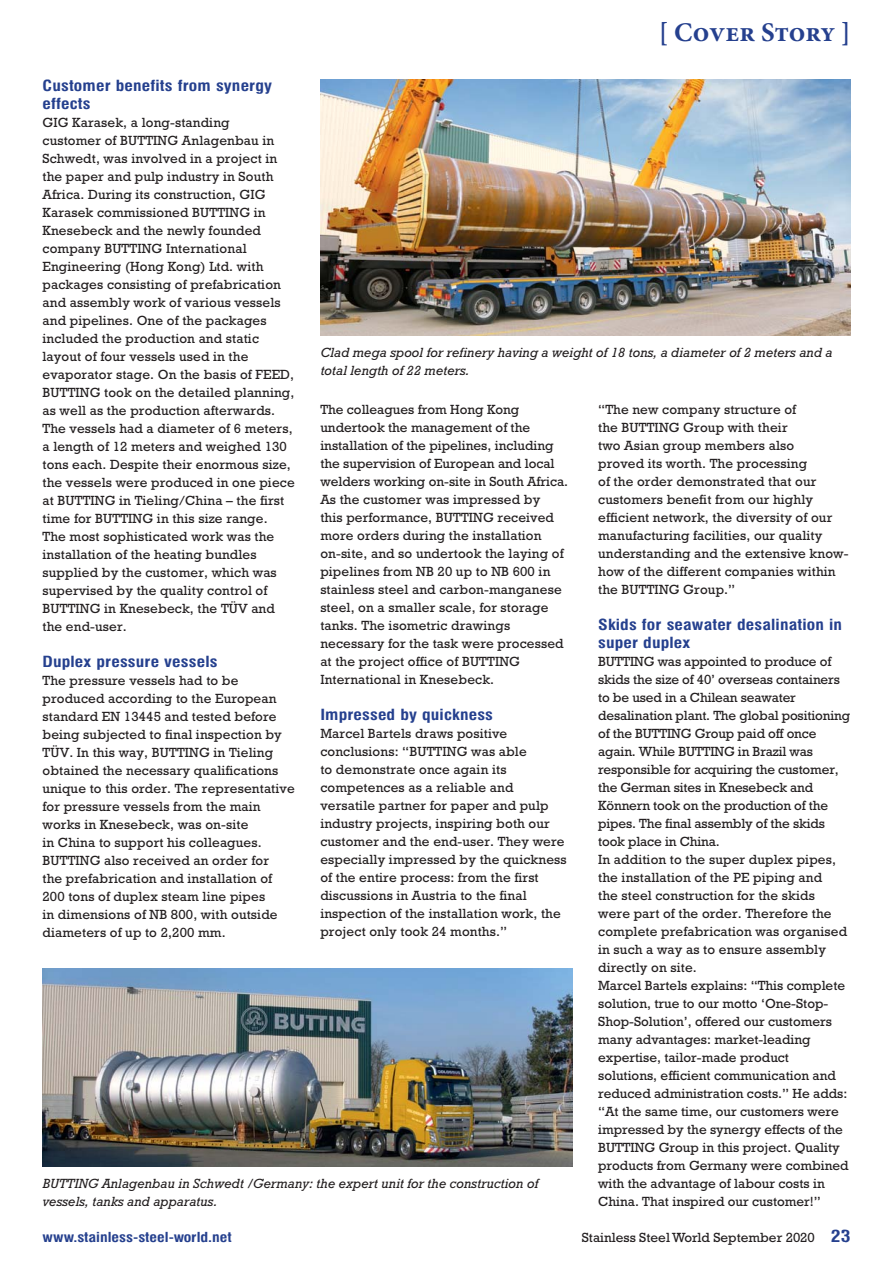
<style>
.page{position:relative;width:893px;height:1263px;background:#fff}
.page>*{position:absolute;margin:0;border:0;box-sizing:border-box;transform-origin:0 0}
.t1{font:700 27px "Minion Pro";color:#25408e}
.t2{font:700 15px/18px "Milford";letter-spacing:.01em;color:#25408e}
.t3{font:13.5px/18px "Rockwell";letter-spacing:.01em;color:#231f20}
.t4{font:italic 13.5px/18px "Rockwell";color:#231f20}
.t5{font:700 13.5px "Milford";color:#25408e}
.s1{font-family:"Milford";font-weight:700;font-size:16.5px;color:#25408e}
</style>
<div class="page">
<img style="left:320px;top:80px;width:530px;height:256px">
<img style="left:43px;top:968px;width:530px;height:199px">
<h1 class="t1" style="left:659px;top:22px;width:193px">[ Cover Story ]</h1>
<p class="t2" style="left:43px;top:78px;width:231px">Customer benefits from synergy effects</p>
<p class="t3" style="left:43px;top:115px;width:254px">GIG Karasek, a long-standing<br>customer of BUTTING Anlagenbau in Schwedt, was involved in a project in the paper and pulp industry in South Africa. During its construction, GIG Karasek commissioned BUTTING in Knesebeck and the newly founded company BUTTING International Engineering (Hong Kong) Ltd. with packages consisting of prefabrication and assembly work of various vessels and pipelines. One of the packages included the production and static layout of four vessels used in the evaporator stage. On the basis of FEED, BUTTING took on the detailed planning, as well as the production afterwards.<br>The vessels had a diameter of 6 meters, a length of 12 meters and weighed 130 tons each. Despite their enormous size, the vessels were produced in one piece at BUTTING in Tieling/China – the first time for BUTTING in this size range.<br>The most sophisticated work was the installation of the heating bundles supplied by the customer, which was supervised by the quality control of BUTTING in Knesebeck, the TÜV and the end-user.</p>
<p class="t2" style="left:43px;top:654px;width:177px">Duplex pressure vessels</p>
<p class="t3" style="left:43px;top:673px;width:254px">The pressure vessels had to be produced according to the European standard EN 13445 and tested before being subjected to final inspection by TÜV. In this way, BUTTING in Tieling obtained the necessary qualifications unique to this order. The representative for pressure vessels from the main works in Knesebeck, was on-site<br>in China to support his colleagues.<br>BUTTING also received an order for<br>the prefabrication and installation of 200 tons of duplex steam line pipes<br>in dimensions of NB 800, with outside diameters of up to 2,200 mm.</p>
<p class="t4" style="left:320px;top:345px;width:513px">Clad mega spool for refinery having a weight of 18 tons, a diameter of 2 meters and a total length of 22 meters.</p>
<p class="t3" style="left:320px;top:402px;width:249px">The colleagues from Hong Kong undertook the management of the installation of the pipelines, including the supervision of European and local welders working on-site in South Africa.<br>As the customer was impressed by<br>this performance, BUTTING received more orders during the installation on-site, and so undertook the laying of pipelines from NB 20 up to NB 600 in stainless steel and carbon-manganese steel, on a smaller scale, for storage tanks. The isometric drawings necessary for the task were processed at the project office of BUTTING International in Knesebeck.</p>
<p class="t2" style="left:320px;top:707px;width:174px">Impressed by quickness</p>
<p class="t3" style="left:320px;top:726px;width:248px">Marcel Bartels draws positive conclusions: “BUTTING was able<br>to demonstrate once again its competences as a reliable and versatile partner for paper and pulp industry projects, inspiring both our customer and the end-user. They were especially impressed by the quickness of the entire process: from the first discussions in Austria to the final inspection of the installation work, the project only took 24 months.”</p>
<p class="t3" style="left:598px;top:402px;width:252px">“The new company structure of<br>the BUTTING Group with their<br>two Asian group members also<br>proved its worth. The processing<br>of the order demonstrated that our customers benefit from our highly efficient network, the diversity of our manufacturing facilities, our quality understanding and the extensive know&shy;how of the different companies within the BUTTING Group.”</p>
<p class="t2" style="left:598px;top:617px;width:246px">Skids for seawater desalination in super duplex</p>
<p class="t3" style="left:598px;top:654px;width:254px">BUTTING was appointed to produce of skids the size of 40’ overseas containers to be used in a Chilean seawater desalination plant. The global positioning of the BUTTING Group paid off once again. While BUTTING in Brazil was responsible for acquiring the customer, the German sites in Knesebeck and Könnern took on the production of the pipes. The final assembly of the skids took place in China.<br>In addition to the super duplex pipes, the installation of the PE piping and<br>the steel construction for the skids<br>were part of the order. Therefore the complete prefabrication was organised in such a way as to ensure assembly directly on site.<br>Marcel Bartels explains: “This complete solution, true to our motto ‘One-Stop-Shop-Solution’, offered our customers many advantages: market-leading expertise, tailor-made product solutions, efficient communication and reduced administration costs.” He adds: “At the same time, our customers were impressed by the synergy effects of the BUTTING Group in this project. Quality products from Germany were combined with the advantage of labour costs in China. That inspired our customer!”</p>
<p class="t4" style="left:43px;top:1176px;width:497px">BUTTING Anlagenbau in Schwedt /Germany: the expert unit for the construction of vessels, tanks and apparatus.</p>
<p class="t5" style="left:43px;top:1231px;width:191px">www.stainless-steel-world.net</p>
<p class="t3" style="left:582px;top:1230px;width:270px">Stainless Steel World September 2020 <span class="s1">23</span></p>
</div>
